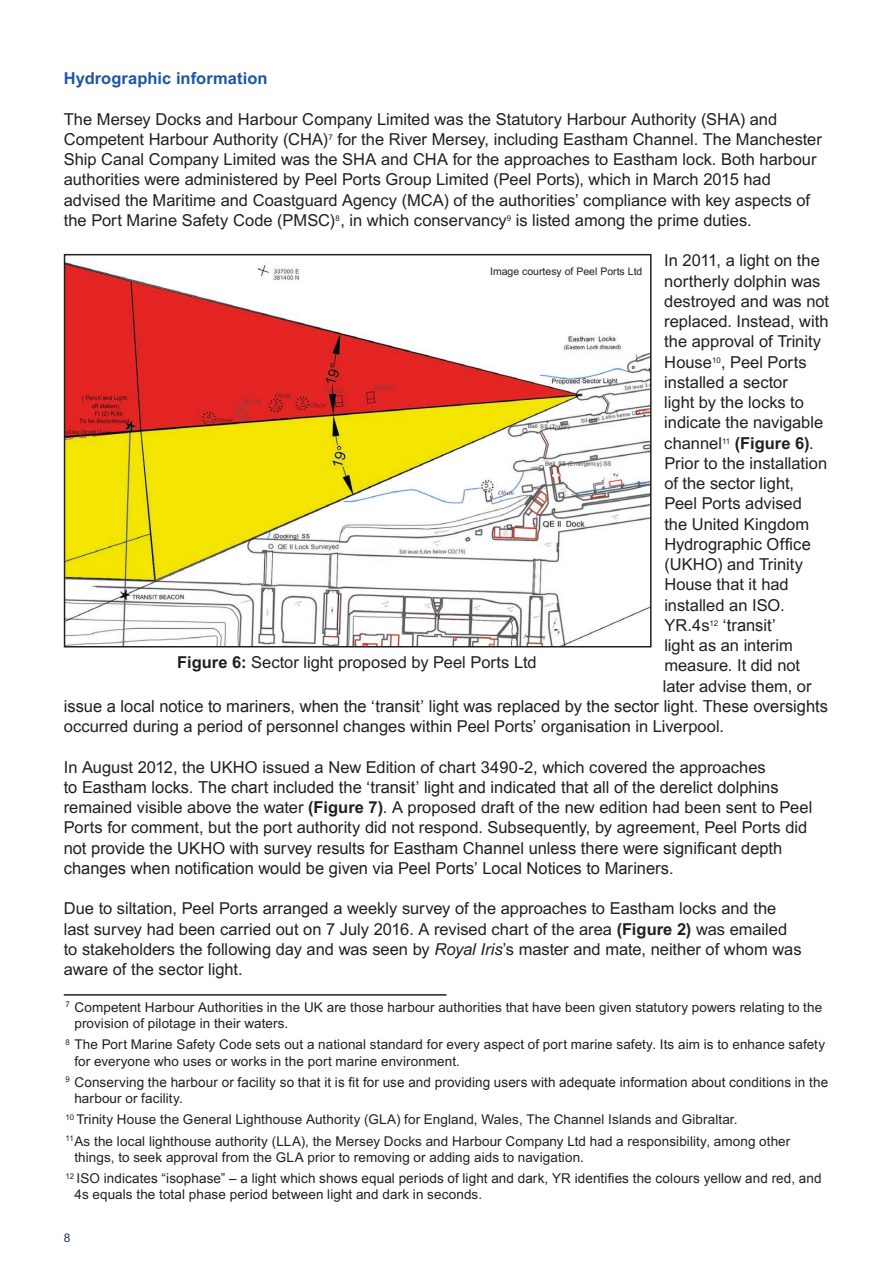
<style>
.page{position:relative;width:893px;height:1263px;background:#fff}
.page>*{position:absolute;margin:0;border:0;box-sizing:border-box;transform-origin:0 0}
._3_0_Main_Body_Text{font:16.5px/20.2px "Arial MT2";color:#231f20}
._3_0_Main_Body_Text-2{font:16.5px/20.2px "Arial";color:#231f20}
.Figure_Caption{font:16.5px "Arial MT2";color:#231f20}
._2_1_Sub_Header{font:16.5px "Arial Bold MT2";letter-spacing:.005em;color:#1e56a6}
._3_0_Main_Body_Text-3{font:16.5px "Arial Bold MT2";letter-spacing:.005em;color:#231f20}
._3_6_Footnotes{font:13.5px/16.2px "Arial MT2";letter-spacing:.005em;color:#231f20}
._3_6_Footnotes-2{font:13.5px/16.2px "Arial";letter-spacing:.005em;color:#231f20}
.t1{font:12px "Arial MT2";color:#24326f}
.Courtesy_text{font:10.5px "Arial MT2";color:#231f20}
.s1{font-family:"Arial MT2"}
.s2{font-family:"Arial Bold MT2"}
.s3{font-family:"Arial";font-style:italic}
</style>
<div class="page">
<hr style="left:64px;top:994px;width:382px;height:1px;background:#231f20">
<img style="left:67px;top:262px;width:582px;height:382px">
<div style="left:64px;top:254px;width:588px;height:393px;border:2px solid #231f20"></div>
<p class="_2_1_Sub_Header" style="left:64px;top:67px;width:205px">Hydrographic information</p>
<p class="_3_0_Main_Body_Text" style="left:64px;top:109px;width:760px">The Mersey Docks and Harbour Company Limited was the Statutory Harbour Authority (SHA) and Competent Harbour Authority (CHA)<sup>7</sup> for the River Mersey, including Eastham Channel. The Manchester Ship Canal Company Limited was the SHA and CHA for the approaches to Eastham lock. Both harbour authorities were administered by Peel Ports Group Limited (Peel Ports), which in March 2015 had advised the Maritime and Coastguard Agency (MCA) of the authorities’ compliance with key aspects of the Port Marine Safety Code (PMSC)<sup>8</sup>, in which conservancy<sup>9</sup> is listed among the prime duties.</p>
<p class="_3_0_Main_Body_Text" style="left:664px;top:251px;width:157px">In 2011, a light on the</p>
<p class="_3_0_Main_Body_Text" style="left:664px;top:271px;width:158px">northerly dolphin was</p>
<p class="_3_0_Main_Body_Text" style="left:664px;top:291px;width:166px">destroyed and was not</p>
<p class="_3_0_Main_Body_Text" style="left:664px;top:311px;width:166px">replaced. Instead, with</p>
<p class="_3_0_Main_Body_Text" style="left:664px;top:332px;width:158px">the approval of Trinity</p>
<p class="_3_0_Main_Body_Text" style="left:664px;top:352px;width:144px">House<sup>10</sup>, Peel Ports</p>
<p class="_3_0_Main_Body_Text" style="left:664px;top:372px;width:125px">installed a sector</p>
<p class="_3_0_Main_Body_Text" style="left:664px;top:392px;width:141px">light by the locks to</p>
<p class="_3_0_Main_Body_Text" style="left:664px;top:413px;width:160px">indicate the navigable</p>
<p class="_3_0_Main_Body_Text-3" style="left:664px;top:432px;width:151px"><span class="s1">channel</span><sup>11</sup> (Figure 6)<span class="s1">.</span></p>
<p class="_3_0_Main_Body_Text" style="left:664px;top:453px;width:164px">Prior to the installation</p>
<p class="_3_0_Main_Body_Text" style="left:664px;top:473px;width:131px">of the sector light,</p>
<p class="_3_0_Main_Body_Text" style="left:664px;top:494px;width:139px">Peel Ports advised</p>
<p class="_3_0_Main_Body_Text" style="left:664px;top:514px;width:146px">the United Kingdom</p>
<p class="_3_0_Main_Body_Text-2" style="left:664px;top:534px;width:148px">Hydrographic Office</p>
<p class="_3_0_Main_Body_Text" style="left:664px;top:554px;width:140px">(UKHO) and Trinity</p>
<p class="_3_0_Main_Body_Text" style="left:664px;top:575px;width:126px">House that it had</p>
<p class="_3_0_Main_Body_Text" style="left:664px;top:595px;width:122px">installed an ISO.</p>
<p class="_3_0_Main_Body_Text-2" style="left:664px;top:615px;width:113px"><span class="s1">YR.4s</span><sup>12</sup> ‘transit’</p>
<p class="_3_0_Main_Body_Text" style="left:664px;top:635px;width:130px">light as an interim</p>
<p class="_3_0_Main_Body_Text" style="left:664px;top:656px;width:137px">measure. It did not</p>
<p class="_3_0_Main_Body_Text" style="left:663px;top:676px;width:150px">later advise them, or</p>
<p class="_3_0_Main_Body_Text-2" style="left:64px;top:696px;width:766px">issue a local notice to mariners, when the ‘transit’ light was replaced by the sector light. These oversights</p>
<p class="_3_0_Main_Body_Text" style="left:64px;top:716px;width:662px">occurred during a period of personnel changes within Peel Ports’ organisation in Liverpool.</p>
<p class="_3_0_Main_Body_Text-2" style="left:64px;top:757px;width:750px"><span class="s1">In August 2012, the UKHO issued a New Edition of chart 3490-2, which covered the approaches<br></span>to Eastham locks. The chart included the ‘transit’ light and indicated that all of the derelict dolphins <span class="s1">remained visible above the water</span> <span class="s2">(Figure 7)</span><span class="s1">. A proposed draft of the new edition had been sent to Peel Ports for comment, but the port authority did not respond. Subsequently, by agreement, Peel Ports did </span>not provide the UKHO with survey results for Eastham Channel unless there were significant depth changes when notification would be given via Peel Ports’ Local Notices to Mariners.</p>
<p class="_3_0_Main_Body_Text" style="left:64px;top:899px;width:739px">Due to siltation, Peel Ports arranged a weekly survey of the approaches to Eastham locks and the last survey had been carried out on 7 July 2016. A revised chart of the area <span class="s2">(Figure 2)</span> was emailed to stakeholders the following day and was seen by <span class="s3">Royal Iris</span>’s master and mate, neither of whom was aware of the sector light.</p>
<p class="_3_6_Footnotes" style="left:74px;top:999px;width:749px;text-indent:-9px"><sup>7</sup> Competent Harbour Authorities in the UK are those harbour authorities that have been given statutory powers relating to the provision of pilotage in their waters.</p>
<p class="_3_6_Footnotes" style="left:74px;top:1037px;width:752px;text-indent:-9px"><sup>8</sup> The Port Marine Safety Code sets out a national standard for every aspect of port marine safety. Its aim is to enhance safety for everyone who uses or works in the port marine environment.</p>
<p class="_3_6_Footnotes-2" style="left:74px;top:1074px;width:755px;text-indent:-9px"><sup>9</sup> Conserving the harbour or facility so that it is fit for use and providing users with adequate information about conditions in the <span class="s1">harbour or facility.</span></p>
<p class="_3_6_Footnotes" style="left:65px;top:1111px;width:673px"><sup>10</sup> Trinity House the General Lighthouse Authority (GLA) for England, Wales, The Channel Islands and Gibraltar.</p>
<p class="_3_6_Footnotes" style="left:74px;top:1133px;width:717px;text-indent:-9px"><sup>11</sup>As the local lighthouse authority (LLA), the Mersey Docks and Harbour Company Ltd had a responsibility, among other things, to seek approval from the GLA prior to removing or adding aids to navigation.</p>
<p class="_3_6_Footnotes-2" style="left:74px;top:1170px;width:749px;text-indent:-9px"><sup>12</sup> ISO indicates “isophase” – a light which shows equal periods of light and dark, YR identifies the colours yellow and red, and<br><span class="s1">4s equals the total phase period between light and dark in seconds.</span></p>
<p class="Courtesy_text" style="left:490px;top:264px;width:154px">Image courtesy of Peel Ports Ltd</p>
<p class="Figure_Caption" style="left:177px;top:651px;width:361px"><span class="s2">Figure 6:</span> Sector light proposed by Peel Ports Ltd</p>
<p class="t1" style="left:64px;top:1230px;width:8px">8</p>
</div>
